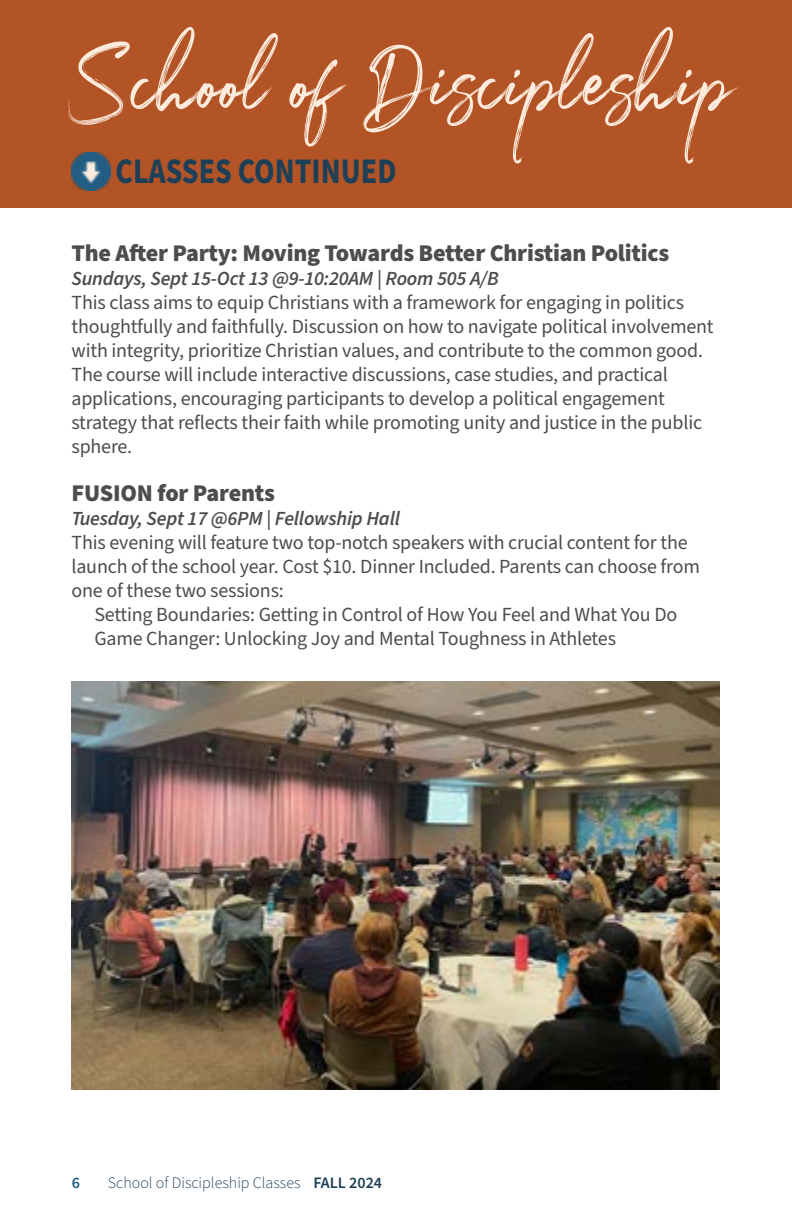
<style>
.page{position:relative;width:792px;height:1224px;background:#fff}
.page>*{position:absolute;margin:0;border:0;box-sizing:border-box;transform-origin:0 0}
.t1{font:105.6px "Julietta Messie Demo";color:#fdecde;scale:.83 1}
.t2{font:700 36px "Source Sans Pro";color:#1e4057;scale:.83 1}
.t3{font:900 24px "Source Sans Pro";letter-spacing:-.01em;color:#4c4d4d}
.t4{font:20px/24px "Source Sans Pro";letter-spacing:-.01em;color:#4c4d4d}
.t5{font:italic 600 20px "Source Sans Pro";letter-spacing:-.01em;color:#4c4d4d}
.t6{font:300 16px "Source Sans Pro";color:#1e4057}
.t7{font:600 16px "Source Sans Pro";color:#1e5e86}
.s1{font-weight:600}
</style>
<div class="page">
<img style="left:72px;top:681px;width:648px;height:409px">
<div style="left:0;top:0;width:792px;height:207px;background:#b35426"></div>
<img style="left:72px;top:152px;width:38px;height:39px">
<h1 class="t1" style="left:68px;top:9px;width:799px">School of Discipleship</h1>
<h2 class="t2" style="left:116px;top:147px;width:340px">CLASSES CONTINUED</h2>
<p class="t3" style="left:72px;top:236px;width:599px">The After Party: Moving Towards Better Christian Politics</p>
<p class="t5" style="left:72px;top:265px;width:429px">Sundays, Sept 15-Oct 13 @9-10:20AM | Room 505 A/B</p>
<p class="t4" style="left:72px;top:291px;width:644px">This class aims to equip Christians with a framework for engaging in politics thoughtfully and faithfully. Discussion on how to navigate political involvement with integrity, prioritize Christian values, and contribute to the common good.<br>The course will include interactive discussions, case studies, and practical applications, encouraging participants to develop a political engagement strategy that reflects their faith while promoting unity and justice in the public sphere.</p>
<p class="t3" style="left:72px;top:476px;width:205px">FUSION for Parents</p>
<p class="t5" style="left:72px;top:505px;width:330px">Tuesday, Sept 17 @6PM | Fellowship Hall</p>
<p class="t4" style="left:72px;top:531px;width:630px">This evening will feature two top-notch speakers with crucial content for the launch of the school year. Cost $10. Dinner Included. Parents can choose from one of these two sessions:</p>
<p class="t4" style="left:94px;top:603px;width:584px">Setting Boundaries: Getting in Control of How You Feel and What You Do<br>Game Changer: Unlocking Joy and Mental Toughness in Athletes</p>
<p class="t7" style="left:72px;top:1172px;width:10px">6</p>
<p class="t6" style="left:108px;top:1172px;width:276px">School of Discipleship Classes <span class="s1">FALL 2024</span></p>
</div>
